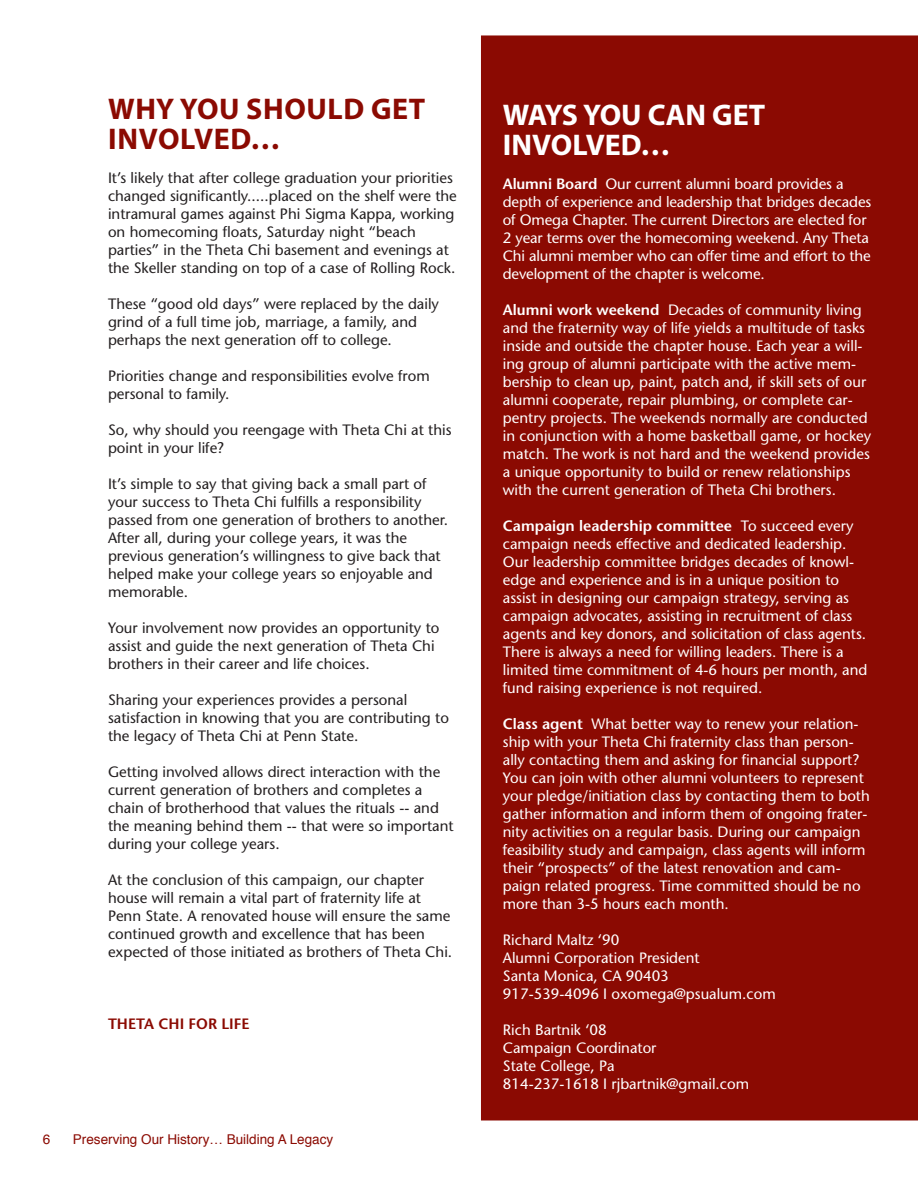
<style>
.page{position:relative;width:918px;height:1188px;background:#fff}
.page>*{position:absolute;margin:0;border:0;box-sizing:border-box;transform-origin:0 0}
.t1{font:700 30px "Myriad Pro";letter-spacing:.02em;color:#8b0a02}
.t2{font:700 30px/30px "Myriad Pro";color:#fff}
.t3{font:15px/18px "Stone Sans";color:#fff}
.t4{font:15px/18px "Stone Sans";color:#231f20}
.t5{font:600 15px "Stone Sans";color:#8b0a02}
.t6{font:13.5px "Helvetica";color:#8b0a02}
.s1{font-weight:600}
</style>
<div class="page">
<div style="left:481px;top:35px;width:437px;height:1085px;background:#8b0a02"></div>
<h1 class="t1" style="left:108px;top:89px;width:176px">Why You Should</h1>
<h1 class="t1" style="left:371px;top:89px;width:38px">Get</h1>
<h1 class="t1" style="left:108px;top:119px;width:29px">Involved</h1>
<h1 class="t1" style="left:251px;top:119px;width:31px">…</h1>
<p class="t4" style="left:108px;top:169px;width:350px">It’s likely that after college graduation your priorities changed significantly.....placed on the shelf were the intramural games against Phi Sigma Kappa, working on homecoming floats, Saturday night “beach parties” in the Theta Chi basement and evenings at the Skeller standing on top of a case of Rolling Rock.</p>
<p class="t4" style="left:108px;top:295px;width:333px">These “good old days” were replaced by the daily grind of a full time job, marriage, a family, and perhaps the next generation off to college.</p>
<p class="t4" style="left:108px;top:367px;width:323px">Priorities change and responsibilities evolve from personal to family.</p>
<p class="t4" style="left:108px;top:421px;width:345px">So, why should you reengage with Theta Chi at this point in your life?</p>
<p class="t4" style="left:108px;top:475px;width:342px">It’s simple to say that giving back a small part of your success to Theta Chi fulfills a responsibility passed from one generation of brothers to another.<br>After all, during your college years, it was the previous generation’s willingness to give back that helped make your college years so enjoyable and memorable.</p>
<p class="t4" style="left:108px;top:619px;width:333px">Your involvement now provides an opportunity to assist and guide the next generation of Theta Chi brothers in their career and life choices.</p>
<p class="t4" style="left:108px;top:691px;width:342px">Sharing your experiences provides a personal satisfaction in knowing that you are contributing to the legacy of Theta Chi at Penn State.</p>
<p class="t4" style="left:108px;top:763px;width:347px">Getting involved allows direct interaction with the current generation of brothers and completes a chain of brotherhood that values the rituals -- and the meaning behind them -- that were so important during your college years.</p>
<p class="t4" style="left:108px;top:871px;width:346px">At the conclusion of this campaign, our chapter house will remain a vital part of fraternity life at Penn State. A renovated house will ensure the same continued growth and excellence that has been expected of those initiated as brothers of Theta Chi.</p>
<p class="t5" style="left:108px;top:1015px;width:143px">THETA CHI FOR LIFE</p>
<p class="t6" style="left:43px;top:1129px;width:9px">6</p>
<p class="t6" style="left:73px;top:1129px;width:262px">Preserving Our History… Building A Legacy</p>
<h1 class="t2" style="left:503px;top:99px;width:264px">WAYS YOU CAN GET<br>INVOLVED…</h1>
<p class="t3" style="left:503px;top:175px;width:370px"><span class="s1">Alumni Board</span> Our current alumni board provides a depth of experience and leadership that bridges decades of Omega Chapter. The current Directors are elected for 2 year terms over the homecoming weekend. Any Theta Chi alumni member who can offer time and effort to the development of the chapter is welcome.</p>
<p class="t3" style="left:503px;top:301px;width:370px"><span class="s1">Alumni work weekend</span> Decades of community living and the fraternity way of life yields a multitude of tasks inside and outside the chapter house. Each year a will&shy;ing group of alumni participate with the active mem&shy;bership to clean up, paint, patch and, if skill sets of our alumni cooperate, repair plumbing, or complete car&shy;pentry projects. The weekends normally are conducted in conjunction with a home basketball game, or hockey match. The work is not hard and the weekend provides a unique opportunity to build or renew relationships with the current generation of Theta Chi brothers.</p>
<p class="t3" style="left:503px;top:517px;width:366px"><span class="s1">Campaign leadership committee</span> To succeed every campaign needs effective and dedicated leadership.<br>Our leadership committee bridges decades of knowl&shy;edge and experience and is in a unique position to assist in designing our campaign strategy, serving as campaign advocates, assisting in recruitment of class agents and key donors, and solicitation of class agents.<br>There is always a need for willing leaders. There is a limited time commitment of 4-6 hours per month, and fund raising experience is not required.</p>
<p class="t3" style="left:503px;top:715px;width:369px"><span class="s1">Class agent</span> What better way to renew your relation&shy;ship with your Theta Chi fraternity class than person&shy;ally contacting them and asking for financial support?<br>You can join with other alumni volunteers to represent your pledge/initiation class by contacting them to both gather information and inform them of ongoing frater&shy;nity activities on a regular basis. During our campaign feasibility study and campaign, class agents will inform their “prospects” of the latest renovation and cam&shy;paign related progress. Time committed should be no more than 3-5 hours each month.</p>
<p class="t3" style="left:503px;top:931px;width:274px">Richard Maltz ‘90<br>Alumni Corporation President<br>Santa Monica, CA 90403<br>917-539-4096 I oxomega@psualum.com</p>
<p class="t3" style="left:503px;top:1021px;width:248px">Rich Bartnik ‘08<br>Campaign Coordinator<br>State College, Pa<br>814-237-1618 I rjbartnik@gmail.com</p>
</div>
